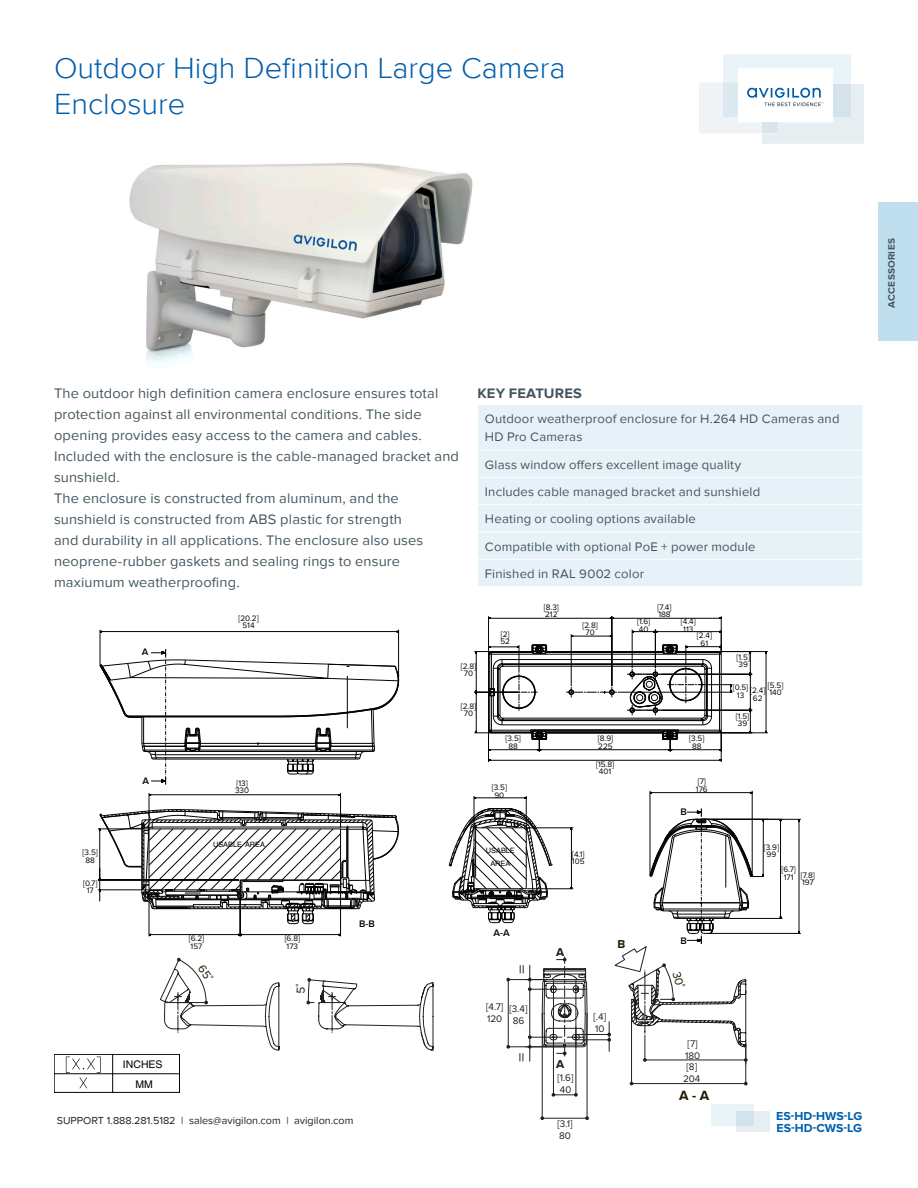
<style>
.page{position:relative;width:918px;height:1188px;background:#fff}
.page>*{position:absolute;margin:0;border:0;box-sizing:border-box;transform-origin:0 0}
.Main_Title{font:300 30px/36px "Proxima Nova";color:#015dab}
.t1{font:condensed 15.9px "Myriad Pro";color:#251a05}
.Body{font:14.25px/21px "Proxima Nova";letter-spacing:.01em;color:#45555f}
.Section_Headings{font:700 14.25px "Proxima Nova";letter-spacing:.015em;color:#45555f}
.t2{font:700 13.8px "Proxima Nova";color:#251a05}
.Body-2{font:12.75px/18px "Proxima Nova";letter-spacing:.015em;color:#45555f}
.t3{font:700 12px/11.2px "Proxima Nova";color:#015dab}
.t4{font:700 11.85px "Proxima Nova";color:#251a05}
.t5{font:10.5px "Proxima Nova";color:#231f20}
.Callouts{font:10.5px "Helvetica";color:#000}
.t6{font:9.9px/11.9px "Proxima Nova";color:#231f20}
.t7{font:600 9.9px "Proxima Nova";color:#040503}
.t8{font:700 9.75px "Proxima Nova";letter-spacing:.025em;color:#45555f}
.t9{font:8.25px/7.4px "Proxima Nova";color:#040503}
.Callouts-2{font:7.35px/12.6px "Helvetica";color:#000;text-align:center}
</style>
<div class="page">
<div style="left:478px;top:405px;width:384px;height:181px;background:#e6f2f8"></div>
<hr style="left:477px;top:450px;width:386px;height:1px;background:#fff">
<hr style="left:477px;top:477px;width:386px;height:1px;background:#fff">
<hr style="left:477px;top:504px;width:386px;height:1px;background:#fff">
<hr style="left:477px;top:532px;width:386px;height:1px;background:#fff">
<hr style="left:477px;top:559px;width:386px;height:1px;background:#fff">
<hr style="left:542px;top:1013px;width:1px;height:105px;background:#231f20">
<hr style="left:587px;top:1013px;width:1px;height:105px;background:#231f20">
<hr style="left:542px;top:1118px;width:45px;height:1px;background:#231f20">
<svg style="left:585px;top:1116px;width:4px;height:4px"></svg>
<svg style="left:540px;top:1116px;width:4px;height:4px"></svg>
<hr style="left:650px;top:792px;width:102px;height:1px;background:#040503">
<hr style="left:752px;top:791px;width:1px;height:84px;background:#040503">
<svg style="left:654px;top:793px;width:147px;height:141px"></svg>
<svg style="left:148px;top:660px;width:506px;height:148px"></svg>
<svg style="left:100px;top:649px;width:299px;height:135px"></svg>
<svg style="left:474px;top:616px;width:294px;height:146px"></svg>
<hr style="left:54px;top:1054px;width:1px;height:38px;background:#040503">
<hr style="left:54px;top:1092px;width:125px;height:1px;background:#040503">
<hr style="left:54px;top:1054px;width:125px;height:1px;background:#040503">
<hr style="left:54px;top:1073px;width:125px;height:1px;background:#040503">
<div style="left:736px;top:1112px;width:34px;height:20px;background:#e7eef1"></div>
<svg style="left:711px;top:1104px;width:42px;height:21px"></svg>
<div style="left:878px;top:202px;width:40px;height:139px;background:#c0dfee"></div>
<svg style="left:699px;top:54px;width:165px;height:90px"></svg>
<img style="left:129px;top:163px;width:344px;height:202px">
<svg style="left:66px;top:808px;width:697px;height:289px"></svg>
<p class="Main_Title" style="left:54px;top:50px;width:513px">Outdoor High Definition Large Camera<br>Enclosure</p>
<p class="t8" style="left:886px;top:308px;width:71px;rotate:-90deg">ACCESSORIES</p>
<p class="Body" style="left:54px;top:383px;width:407px">The outdoor high definition camera enclosure ensures total protection against all environmental conditions. The side opening provides easy access to the camera and cables.<br>Included with the enclosure is the cable-managed bracket and sunshield.</p>
<p class="Body" style="left:54px;top:488px;width:371px">The enclosure is constructed from aluminum, and the sunshield is constructed from ABS plastic for strength and durability in all applications. The enclosure also uses neoprene-rubber gaskets and sealing rings to ensure maxiumum weatherproofing.</p>
<p class="t9" style="left:238px;top:615px;width:22px;text-align:center">[20.2]<br>514</p>
<p class="Section_Headings" style="left:477px;top:385px;width:106px">KEY FEATURES</p>
<p class="Body-2" style="left:485px;top:410px;width:356px">Outdoor weatherproof enclosure for H.264 HD Cameras and<br>HD Pro Cameras</p>
<p class="Body-2" style="left:485px;top:456px;width:258px">Glass window offers excellent image quality</p>
<p class="Body-2" style="left:485px;top:483px;width:277px">Includes cable managed bracket and sunshield</p>
<p class="Body-2" style="left:485px;top:510px;width:213px">Heating or cooling options available</p>
<p class="Body-2" style="left:485px;top:538px;width:272px">Compatible with optional PoE + power module</p>
<p class="Body-2" style="left:485px;top:565px;width:161px">Finished in RAL 9002 color</p>
<p class="t9" style="left:544px;top:604px;width:17px">[8.3]<br>212</p>
<p class="t9" style="left:658px;top:604px;width:15px">[7.4]<br>188</p>
<p class="t9" style="left:637px;top:618px;width:15px">[1.6]<br>40</p>
<p class="t9" style="left:681px;top:618px;width:17px">[4.4]<br>113</p>
<p class="t9" style="left:583px;top:622px;width:17px">[2.8]</p>
<p class="t9" style="left:501px;top:631px;width:10px">[2]</p>
<p class="t9" style="left:586px;top:629px;width:11px">70</p>
<p class="t9" style="left:500px;top:638px;width:11px">52</p>
<p class="t9" style="left:697px;top:632px;width:17px;text-align:center">[2.4]<br>61</p>
<p class="t7" style="left:142px;top:646px;width:8px">A</p>
<p class="t9" style="left:83px;top:849px;width:17px;text-align:center">[3.5]<br>88</p>
<p class="t9" style="left:83px;top:879px;width:16px;text-align:center">[0.7]<br>17</p>
<p class="t7" style="left:142px;top:776px;width:8px">A</p>
<p class="t9" style="left:235px;top:780px;width:16px">[13]<br>330</p>
<p class="Callouts-2" style="left:213px;top:838px;width:53px">USABLE AREA</p>
<p class="t9" style="left:189px;top:935px;width:17px">[6.2]<br>157</p>
<p class="t9" style="left:285px;top:935px;width:17px">[6.8]<br>173</p>
<p class="t7" style="left:359px;top:918px;width:17px">B-B</p>
<p class="t9" style="left:461px;top:663px;width:17px;text-align:center">[2.8]<br>70</p>
<p class="t9" style="left:461px;top:702px;width:17px;text-align:center">[2.8]<br>70</p>
<p class="t9" style="left:506px;top:735px;width:17px;text-align:center">[3.5]<br>88</p>
<p class="t9" style="left:689px;top:735px;width:17px;text-align:center">[3.5]<br>88</p>
<p class="t9" style="left:598px;top:735px;width:17px">[8.9]<br>225</p>
<p class="t9" style="left:492px;top:784px;width:17px;text-align:center">[3.5]<br>90</p>
<p class="t9" style="left:596px;top:761px;width:20px;text-align:center">[15.8]<br>401</p>
<p class="t7" style="left:680px;top:807px;width:8px">B</p>
<p class="t9" style="left:696px;top:778px;width:13px">[7]<br>176</p>
<p class="t9" style="left:737px;top:653px;width:15px">[1.5]<br>39</p>
<p class="t9" style="left:768px;top:682px;width:17px">[5.5]<br>140</p>
<p class="t9" style="left:733px;top:684px;width:17px;text-align:center">[0.5]<br>13</p>
<p class="t9" style="left:750px;top:687px;width:17px;text-align:center">[2.4]<br>62</p>
<p class="t9" style="left:736px;top:713px;width:15px">[1.5]<br>39</p>
<p class="Callouts-2" style="left:486px;top:844px;width:31px">USABLE<br>AREA</p>
<p class="t9" style="left:764px;top:843px;width:17px">[3.9]</p>
<p class="t9" style="left:572px;top:851px;width:14px">[4.1]</p>
<p class="t9" style="left:767px;top:851px;width:11px">99</p>
<p class="t9" style="left:572px;top:858px;width:14px">105</p>
<p class="t9" style="left:781px;top:866px;width:16px">[6.7]<br>171</p>
<p class="t9" style="left:801px;top:872px;width:16px">[7.8]<br>197</p>
<p class="t7" style="left:494px;top:928px;width:18px">A-A</p>
<p class="t1" style="left:511px;top:974px;width:11px;rotate:-90deg">=</p>
<p class="t4" style="left:556px;top:945px;width:10px">A</p>
<p class="t6" style="left:486px;top:1001px;width:19px">[4.7]<br>120</p>
<p class="t6" style="left:509px;top:1003px;width:20px;text-align:center">[3.4]<br>86</p>
<p class="t6" style="left:594px;top:1011px;width:14px">[.4]<br>10</p>
<p class="t4" style="left:617px;top:937px;width:9px">B</p>
<p class="t7" style="left:680px;top:935px;width:8px">B</p>
<p class="t6" style="left:685px;top:1038px;width:17px">[7]<br>180 [8]</p>
<p class="t1" style="left:511px;top:1062px;width:11px;rotate:-90deg">=</p>
<p class="t4" style="left:556px;top:1057px;width:10px">A</p>
<p class="Callouts" style="left:123px;top:1059px;width:33px">INCHES</p>
<p class="Callouts" style="left:136px;top:1079px;width:19px">MM</p>
<p class="t5" style="left:57px;top:1115px;width:298px">SUPPORT 1.888.281.5182 | sales@avigilon.com | avigilon.com</p>
<p class="t3" style="left:776px;top:1111px;width:88px">ES-HD-HWS-LG<br>ES-HD-CWS-LG</p>
<p class="t6" style="left:557px;top:1072px;width:18px;rotate:-1deg">[1.6]</p>
<p class="t6" style="left:683px;top:1073px;width:19px">204</p>
<p class="t6" style="left:558px;top:1118px;width:17px">[3.1]<br>80</p>
<p class="t2" style="left:679px;top:1087px;width:32px">A - A</p>
</div>
